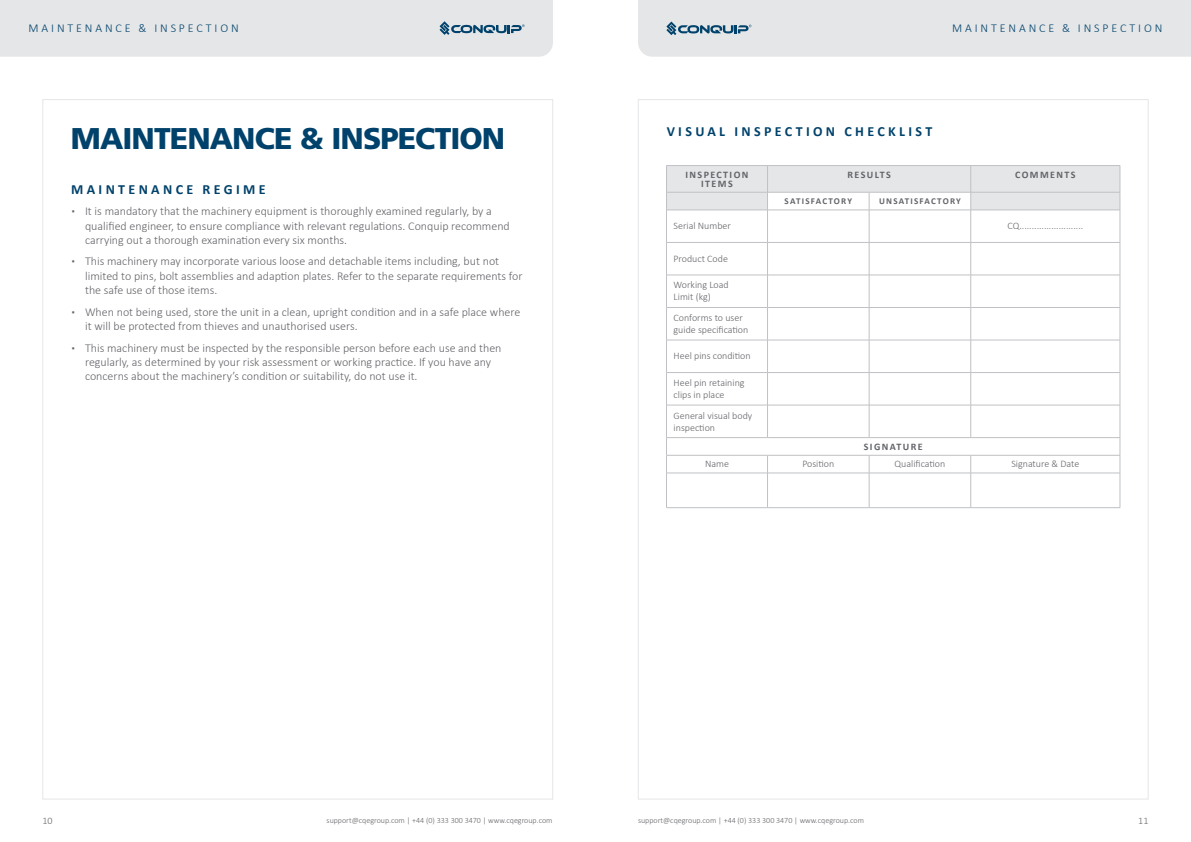
<style>
.page{position:relative;width:1191px;height:842px;background:#fff}
.page>*{position:absolute;margin:0;border:0;box-sizing:border-box;transform-origin:0 0}
.t1{font:900 30px "Frutiger LT Std";letter-spacing:-.03em;color:#00426b}
.t2{font:700 14px "Calibri";letter-spacing:.24em;color:#00426b}
.t3{font:300 12px/14.4px "Calibri";color:#636469}
.t4{font:300 12px "Calibri";letter-spacing:.24em;color:#00426b}
.t5{font:300 10px/12px "Calibri";color:#636469}
.t6{font:700 10px/9px "Calibri";letter-spacing:.14em;color:#636469;text-align:center}
.t7{font:700 9px "Calibri";letter-spacing:.135em;color:#636469}
.t8{font:300 8px "Calibri";color:#636469}
</style>
<div class="page">
<hr style="left:666px;top:165px;width:101px;height:1px;background:#c0c1c4">
<hr style="left:767px;top:165px;width:102px;height:1px;background:#c0c1c4">
<hr style="left:869px;top:165px;width:101px;height:1px;background:#c0c1c4">
<hr style="left:970px;top:165px;width:150px;height:1px;background:#c0c1c4">
<svg style="left:666px;top:166px;width:454px;height:44px"></svg>
<hr style="left:666px;top:210px;width:101px;height:1px;background:#c0c1c4">
<hr style="left:666px;top:210px;width:1px;height:32px;background:#c0c1c4">
<hr style="left:767px;top:210px;width:102px;height:1px;background:#c0c1c4">
<hr style="left:767px;top:210px;width:1px;height:32px;background:#c0c1c4">
<hr style="left:869px;top:210px;width:101px;height:1px;background:#c0c1c4">
<hr style="left:869px;top:210px;width:1px;height:32px;background:#c0c1c4">
<hr style="left:970px;top:210px;width:150px;height:1px;background:#c0c1c4">
<hr style="left:970px;top:210px;width:1px;height:32px;background:#c0c1c4">
<hr style="left:1119px;top:210px;width:1px;height:32px;background:#c0c1c4">
<hr style="left:666px;top:242px;width:101px;height:1px;background:#c0c1c4">
<hr style="left:666px;top:243px;width:1px;height:32px;background:#c0c1c4">
<hr style="left:767px;top:242px;width:102px;height:1px;background:#c0c1c4">
<hr style="left:767px;top:243px;width:1px;height:32px;background:#c0c1c4">
<hr style="left:869px;top:242px;width:101px;height:1px;background:#c0c1c4">
<hr style="left:869px;top:243px;width:1px;height:32px;background:#c0c1c4">
<hr style="left:970px;top:242px;width:150px;height:1px;background:#c0c1c4">
<hr style="left:970px;top:243px;width:1px;height:32px;background:#c0c1c4">
<hr style="left:1119px;top:243px;width:1px;height:32px;background:#c0c1c4">
<hr style="left:666px;top:275px;width:101px;height:1px;background:#c0c1c4">
<hr style="left:666px;top:275px;width:1px;height:32px;background:#c0c1c4">
<hr style="left:767px;top:275px;width:102px;height:1px;background:#c0c1c4">
<hr style="left:767px;top:275px;width:1px;height:32px;background:#c0c1c4">
<hr style="left:869px;top:275px;width:101px;height:1px;background:#c0c1c4">
<hr style="left:869px;top:275px;width:1px;height:32px;background:#c0c1c4">
<hr style="left:970px;top:275px;width:150px;height:1px;background:#c0c1c4">
<hr style="left:970px;top:275px;width:1px;height:32px;background:#c0c1c4">
<hr style="left:1119px;top:275px;width:1px;height:32px;background:#c0c1c4">
<hr style="left:666px;top:307px;width:101px;height:1px;background:#c0c1c4">
<hr style="left:666px;top:308px;width:1px;height:32px;background:#c0c1c4">
<hr style="left:767px;top:307px;width:102px;height:1px;background:#c0c1c4">
<hr style="left:767px;top:308px;width:1px;height:32px;background:#c0c1c4">
<hr style="left:869px;top:307px;width:101px;height:1px;background:#c0c1c4">
<hr style="left:869px;top:308px;width:1px;height:32px;background:#c0c1c4">
<hr style="left:970px;top:307px;width:150px;height:1px;background:#c0c1c4">
<hr style="left:970px;top:308px;width:1px;height:32px;background:#c0c1c4">
<hr style="left:1119px;top:308px;width:1px;height:32px;background:#c0c1c4">
<hr style="left:666px;top:340px;width:101px;height:1px;background:#c0c1c4">
<hr style="left:666px;top:340px;width:1px;height:32px;background:#c0c1c4">
<hr style="left:767px;top:340px;width:102px;height:1px;background:#c0c1c4">
<hr style="left:767px;top:340px;width:1px;height:32px;background:#c0c1c4">
<hr style="left:869px;top:340px;width:101px;height:1px;background:#c0c1c4">
<hr style="left:869px;top:340px;width:1px;height:32px;background:#c0c1c4">
<hr style="left:970px;top:340px;width:150px;height:1px;background:#c0c1c4">
<hr style="left:970px;top:340px;width:1px;height:32px;background:#c0c1c4">
<hr style="left:1119px;top:340px;width:1px;height:32px;background:#c0c1c4">
<hr style="left:666px;top:372px;width:101px;height:1px;background:#c0c1c4">
<hr style="left:666px;top:373px;width:1px;height:32px;background:#c0c1c4">
<hr style="left:767px;top:372px;width:102px;height:1px;background:#c0c1c4">
<hr style="left:767px;top:373px;width:1px;height:32px;background:#c0c1c4">
<hr style="left:869px;top:372px;width:101px;height:1px;background:#c0c1c4">
<hr style="left:869px;top:373px;width:1px;height:32px;background:#c0c1c4">
<hr style="left:970px;top:372px;width:150px;height:1px;background:#c0c1c4">
<hr style="left:970px;top:373px;width:1px;height:32px;background:#c0c1c4">
<hr style="left:1119px;top:373px;width:1px;height:32px;background:#c0c1c4">
<hr style="left:666px;top:405px;width:101px;height:1px;background:#c0c1c4">
<hr style="left:666px;top:405px;width:1px;height:32px;background:#c0c1c4">
<hr style="left:767px;top:405px;width:102px;height:1px;background:#c0c1c4">
<hr style="left:767px;top:405px;width:1px;height:32px;background:#c0c1c4">
<hr style="left:869px;top:405px;width:101px;height:1px;background:#c0c1c4">
<hr style="left:869px;top:405px;width:1px;height:32px;background:#c0c1c4">
<hr style="left:970px;top:405px;width:150px;height:1px;background:#c0c1c4">
<hr style="left:970px;top:405px;width:1px;height:32px;background:#c0c1c4">
<hr style="left:1119px;top:405px;width:1px;height:32px;background:#c0c1c4">
<hr style="left:666px;top:437px;width:101px;height:1px;background:#c0c1c4">
<hr style="left:767px;top:437px;width:102px;height:1px;background:#c0c1c4">
<hr style="left:869px;top:437px;width:101px;height:1px;background:#c0c1c4">
<hr style="left:970px;top:437px;width:150px;height:1px;background:#c0c1c4">
<hr style="left:666px;top:455px;width:101px;height:1px;background:#c0c1c4">
<svg style="left:666px;top:438px;width:1px;height:35px"></svg>
<hr style="left:767px;top:455px;width:102px;height:1px;background:#c0c1c4">
<svg style="left:767px;top:456px;width:1px;height:17px"></svg>
<hr style="left:869px;top:455px;width:101px;height:1px;background:#c0c1c4">
<svg style="left:869px;top:456px;width:1px;height:17px"></svg>
<hr style="left:970px;top:455px;width:150px;height:1px;background:#c0c1c4">
<svg style="left:970px;top:455px;width:1px;height:18px"></svg>
<svg style="left:1119px;top:438px;width:1px;height:35px"></svg>
<hr style="left:666px;top:473px;width:101px;height:1px;background:#c0c1c4">
<hr style="left:666px;top:473px;width:1px;height:34px;background:#c0c1c4">
<hr style="left:767px;top:473px;width:102px;height:1px;background:#c0c1c4">
<hr style="left:767px;top:473px;width:1px;height:34px;background:#c0c1c4">
<hr style="left:869px;top:473px;width:101px;height:1px;background:#c0c1c4">
<hr style="left:869px;top:473px;width:1px;height:34px;background:#c0c1c4">
<hr style="left:970px;top:473px;width:150px;height:1px;background:#c0c1c4">
<hr style="left:970px;top:473px;width:1px;height:34px;background:#c0c1c4">
<hr style="left:1119px;top:473px;width:1px;height:34px;background:#c0c1c4">
<hr style="left:666px;top:507px;width:101px;height:1px;background:#c0c1c4">
<hr style="left:767px;top:507px;width:102px;height:1px;background:#c0c1c4">
<hr style="left:869px;top:507px;width:101px;height:1px;background:#c0c1c4">
<hr style="left:970px;top:507px;width:150px;height:1px;background:#c0c1c4">
<div style="left:0;top:0;width:553px;height:57px;background:#e5e6e7"></div>
<div style="left:638px;top:0;width:553px;height:57px;background:#e5e6e7"></div>
<p class="t4" style="left:29px;top:21px;width:212px">MAINTENANCE &amp; INSPECTION</p>
<p class="t4" style="left:952px;top:21px;width:212px">MAINTENANCE &amp; INSPECTION</p>
<h1 class="t1" style="left:71px;top:120px;width:436px">MAINTENANCE &amp; INSPECTION</h1>
<p class="t2" style="left:71px;top:179px;width:196px">MAINTENANCE REGIME</p>
<p class="t3" style="left:85px;top:204px;width:426px;text-indent:-14px">▪ It is mandatory that the machinery equipment is thoroughly examined regularly, by a qualified engineer, to ensure compliance with relevant regulations. Conquip recommend carrying out a thorough examination every six months.</p>
<p class="t3" style="left:85px;top:254px;width:439px;text-indent:-14px">▪ This machinery may incorporate various loose and detachable items including, but not limited to pins, bolt assemblies and adaption plates. Refer to the separate requirements for the safe use of those items.</p>
<p class="t3" style="left:85px;top:304px;width:437px;text-indent:-14px">▪ When not being used, store the unit in a clean, upright condition and in a safe place where it will be protected from thieves and unauthorised users.</p>
<p class="t3" style="left:85px;top:340px;width:418px;text-indent:-14px">▪ This machinery must be inspected by the responsible person before each use and then regularly, as determined by your risk assessment or working practice. If you have any concerns about the machinery’s condition or suitability, do not use it.</p>
<p class="t2" style="left:666px;top:122px;width:267px">VISUAL INSPECTION CHECKLIST</p>
<p class="t6" style="left:685px;top:170px;width:64px">INSPECTION<br>ITEMS</p>
<p class="t6" style="left:847px;top:170px;width:45px">RESULTS</p>
<p class="t6" style="left:1015px;top:170px;width:62px">COMMENTS</p>
<p class="t7" style="left:784px;top:194px;width:69px">SATISFACTORY</p>
<p class="t7" style="left:879px;top:194px;width:83px">UNSATISFACTORY</p>
<p class="t5" style="left:673px;top:220px;width:59px">Serial Number</p>
<p class="t5" style="left:1007px;top:220px;width:77px">CQ..........................</p>
<p class="t5" style="left:673px;top:252px;width:56px">Product Code</p>
<p class="t5" style="left:673px;top:279px;width:57px">Working Load<br>Limit (kg)</p>
<p class="t5" style="left:673px;top:311px;width:76px">Conforms to user guide specification</p>
<p class="t5" style="left:673px;top:350px;width:79px">Heel pins condition</p>
<p class="t5" style="left:673px;top:377px;width:72px">Heel pin retaining clips in place</p>
<p class="t5" style="left:673px;top:409px;width:80px">General visual body inspection</p>
<p class="t6" style="left:864px;top:442px;width:60px">SIGNATURE</p>
<p class="t5" style="left:705px;top:458px;width:25px">Name</p>
<p class="t5" style="left:802px;top:458px;width:33px">Position</p>
<p class="t5" style="left:894px;top:458px;width:52px">Qualification</p>
<p class="t5" style="left:1011px;top:458px;width:69px">Signature &amp; Date</p>
<p class="t5" style="left:43px;top:814px;width:12px">10</p>
<p class="t5" style="left:1138px;top:814px;width:12px">11</p>
<p class="t8" style="left:326px;top:816px;width:227px">support@cqegroup.com | +44 (0) 333 300 3470 | www.cqegroup.com</p>
<p class="t8" style="left:638px;top:816px;width:227px">support@cqegroup.com | +44 (0) 333 300 3470 | www.cqegroup.com</p>
</div>
